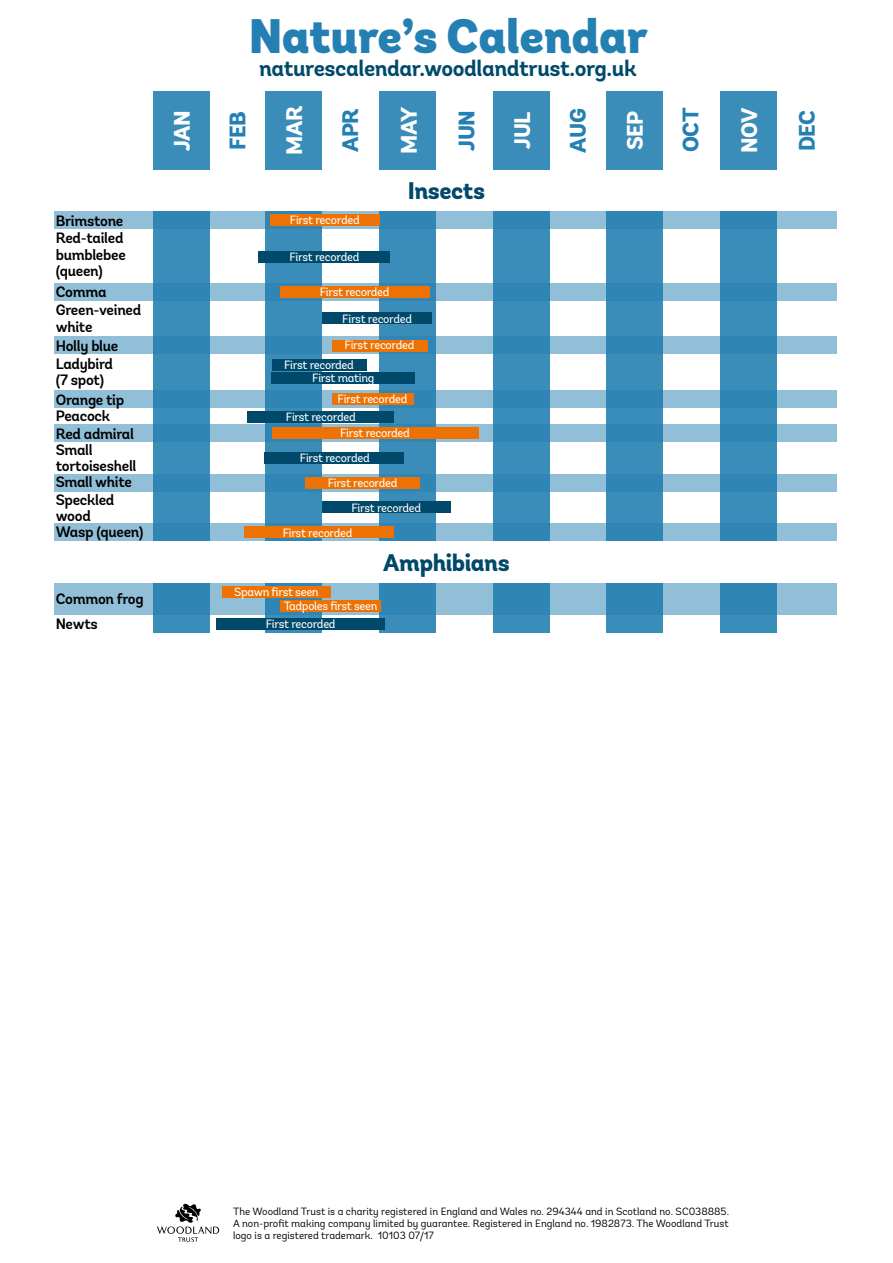
<style>
.page{position:relative;width:893px;height:1263px;background:#fff}
.page>*{position:absolute;margin:0;border:0;box-sizing:border-box;transform-origin:0 0}
.t1{font:900 48.3px "Andes";letter-spacing:-.01em;color:#2480b2}
.t2{font:800 24px "Andes";letter-spacing:-.02em;color:#00496a}
.t3{font:700 22.5px "Andes";letter-spacing:-.02em;color:#00496a}
.t4{font:800 22.5px "Andes";letter-spacing:-.02em;color:#fff}
.t5{font:800 22.5px "Andes";letter-spacing:-.02em;color:#2480b2}
.t6{font:600 15px/16.5px "Andes";letter-spacing:-.02em;color:#000}
.t7{font:12px/12.9px "Andes";letter-spacing:-.025em;color:#fff}
.t8{font:10.5px/12px "Andes";color:#000;text-align:justify}
</style>
<div class="page">
<div style="left:493px;top:212px;width:57px;height:329px;background:#3a8cb9"></div>
<div style="left:493px;top:583px;width:57px;height:50px;background:#3a8cb9"></div>
<div style="left:153px;top:212px;width:57px;height:329px;background:#3a8cb9"></div>
<div style="left:153px;top:583px;width:57px;height:50px;background:#3a8cb9"></div>
<div style="left:606px;top:212px;width:57px;height:329px;background:#3a8cb9"></div>
<div style="left:606px;top:583px;width:57px;height:50px;background:#3a8cb9"></div>
<div style="left:266px;top:212px;width:56px;height:329px;background:#3a8cb9"></div>
<div style="left:266px;top:583px;width:56px;height:50px;background:#3a8cb9"></div>
<div style="left:720px;top:212px;width:57px;height:329px;background:#3a8cb9"></div>
<div style="left:720px;top:583px;width:57px;height:50px;background:#3a8cb9"></div>
<div style="left:380px;top:212px;width:56px;height:329px;background:#3a8cb9"></div>
<div style="left:380px;top:583px;width:56px;height:50px;background:#3a8cb9"></div>
<svg style="left:54px;top:212px;width:782px;height:17px;fill:#91bfd8"></svg>
<svg style="left:54px;top:583px;width:782px;height:32px;fill:#91bfd8"></svg>
<svg style="left:54px;top:283px;width:782px;height:18px;fill:#91bfd8"></svg>
<svg style="left:54px;top:474px;width:782px;height:17px;fill:#91bfd8"></svg>
<svg style="left:54px;top:523px;width:782px;height:18px;fill:#91bfd8"></svg>
<svg style="left:54px;top:337px;width:782px;height:17px;fill:#91bfd8"></svg>
<svg style="left:54px;top:390px;width:782px;height:18px;fill:#91bfd8"></svg>
<svg style="left:54px;top:424px;width:782px;height:18px;fill:#91bfd8"></svg>
<div style="left:259px;top:251px;width:131px;height:11px;background:#00496a"></div>
<div style="left:322px;top:313px;width:110px;height:11px;background:#00496a"></div>
<div style="left:264px;top:452px;width:140px;height:12px;background:#00496a"></div>
<div style="left:248px;top:411px;width:146px;height:11px;background:#00496a"></div>
<div style="left:322px;top:502px;width:129px;height:11px;background:#00496a"></div>
<div style="left:280px;top:600px;width:101px;height:11px;background:#ee7203"></div>
<div style="left:244px;top:527px;width:150px;height:11px;background:#ee7203"></div>
<div style="left:222px;top:586px;width:109px;height:12px;background:#ee7203"></div>
<div style="left:217px;top:618px;width:168px;height:12px;background:#00496a"></div>
<div style="left:272px;top:359px;width:94px;height:12px;background:#00496a"></div>
<div style="left:272px;top:372px;width:143px;height:11px;background:#00496a"></div>
<div style="left:270px;top:215px;width:110px;height:11px;background:#ee7203"></div>
<div style="left:280px;top:286px;width:149px;height:12px;background:#ee7203"></div>
<div style="left:306px;top:477px;width:114px;height:11px;background:#ee7203"></div>
<div style="left:332px;top:340px;width:95px;height:11px;background:#ee7203"></div>
<div style="left:332px;top:393px;width:81px;height:12px;background:#ee7203"></div>
<div style="left:272px;top:427px;width:206px;height:12px;background:#ee7203"></div>
<div style="left:493px;top:91px;width:57px;height:79px;background:#3a8cb9"></div>
<div style="left:153px;top:91px;width:57px;height:79px;background:#3a8cb9"></div>
<div style="left:606px;top:91px;width:57px;height:79px;background:#3a8cb9"></div>
<div style="left:266px;top:91px;width:56px;height:79px;background:#3a8cb9"></div>
<div style="left:720px;top:91px;width:57px;height:79px;background:#3a8cb9"></div>
<div style="left:380px;top:91px;width:56px;height:79px;background:#3a8cb9"></div>
<svg style="left:157px;top:1204px;width:62px;height:38px"></svg>
<p class="t6" style="left:56px;top:213px;width:69px">Brimstone</p>
<p class="t6" style="left:56px;top:230px;width:72px">Red-tailed bumblebee (queen)</p>
<p class="t6" style="left:56px;top:283px;width:52px">Comma</p>
<p class="t6" style="left:56px;top:302px;width:87px">Green-veined white</p>
<p class="t6" style="left:56px;top:338px;width:64px;line-height:17px">Holly blue<br>Ladybird (7 spot)</p>
<p class="t6" style="left:56px;top:392px;width:70px">Orange tip</p>
<p class="t6" style="left:56px;top:426px;width:80px">Red admiral</p>
<p class="t6" style="left:56px;top:408px;width:56px">Peacock</p>
<p class="t6" style="left:56px;top:442px;width:82px">Small tortoiseshell</p>
<p class="t6" style="left:56px;top:474px;width:78px">Small white</p>
<p class="t6" style="left:56px;top:492px;width:89px;line-height:15.9px">Speckled wood<br>Wasp (queen)</p>
<p class="t6" style="left:56px;top:590px;width:89px">Common frog</p>
<p class="t6" style="left:56px;top:615px;width:44px">Newts</p>
<h1 class="t1" style="left:249px;top:5px;width:401px">Nature’s Calendar</h1>
<h3 class="t3" style="left:259px;top:55px;width:379px">naturescalendar.woodlandtrust.org.uk</h3>
<h3 class="t4" style="left:168px;top:151px;width:42px;rotate:-90deg">JAN</h3>
<h3 class="t5" style="left:223px;top:150px;width:40px;rotate:-90deg">FEB</h3>
<h3 class="t4" style="left:280px;top:155px;width:50px;rotate:-90deg">MAR</h3>
<h3 class="t5" style="left:336px;top:152px;width:45px;rotate:-90deg">APR</h3>
<h3 class="t4" style="left:395px;top:154px;width:49px;rotate:-90deg">MAY</h3>
<h3 class="t5" style="left:452px;top:151px;width:42px;rotate:-90deg">JUN</h3>
<h3 class="t4" style="left:508px;top:149px;width:39px;rotate:-90deg">JUL</h3>
<h3 class="t5" style="left:564px;top:153px;width:46px;rotate:-90deg">AUG</h3>
<h3 class="t4" style="left:621px;top:150px;width:41px;rotate:-90deg">SEP</h3>
<h3 class="t5" style="left:677px;top:152px;width:46px;rotate:-90deg">OCT</h3>
<h3 class="t4" style="left:735px;top:153px;width:47px;rotate:-90deg">NOV</h3>
<h3 class="t5" style="left:793px;top:151px;width:43px;rotate:-90deg">DEC</h3>
<h2 class="t2" style="left:408px;top:176px;width:79px">Insects</h2>
<p class="t7" style="left:290px;top:214px;width:71px">First recorded</p>
<p class="t7" style="left:290px;top:250px;width:71px">First recorded</p>
<p class="t7" style="left:320px;top:285px;width:71px">First recorded</p>
<p class="t7" style="left:342px;top:312px;width:71px">First recorded</p>
<p class="t7" style="left:345px;top:339px;width:71px">First recorded</p>
<p class="t7" style="left:312px;top:358px;width:64px;text-indent:-28px">First recorded<br>First mating</p>
<p class="t7" style="left:338px;top:393px;width:71px">First recorded</p>
<p class="t7" style="left:340px;top:426px;width:71px">First recorded</p>
<p class="t7" style="left:286px;top:410px;width:71px">First recorded</p>
<p class="t7" style="left:300px;top:452px;width:71px">First recorded</p>
<p class="t7" style="left:328px;top:476px;width:71px">First recorded</p>
<p class="t7" style="left:351px;top:501px;width:71px">First recorded</p>
<p class="t7" style="left:283px;top:526px;width:71px">First recorded</p>
<h2 class="t2" style="left:383px;top:547px;width:128px">Amphibians</h2>
<p class="t7" style="left:234px;top:586px;width:86px">Spawn first seen</p>
<p class="t7" style="left:266px;top:618px;width:71px">First recorded</p>
<p class="t7" style="left:284px;top:599px;width:95px">Tadpoles first seen</p>
<p class="t8" style="left:233px;top:1205px;width:498px">The Woodland Trust is a charity registered in England and Wales no. 294344 and in Scotland no. SC038885.<br>A non-profit making company limited by guarantee. Registered in England no. 1982873. The Woodland Trust logo is a registered trademark. 10103 07/17</p>
</div>
